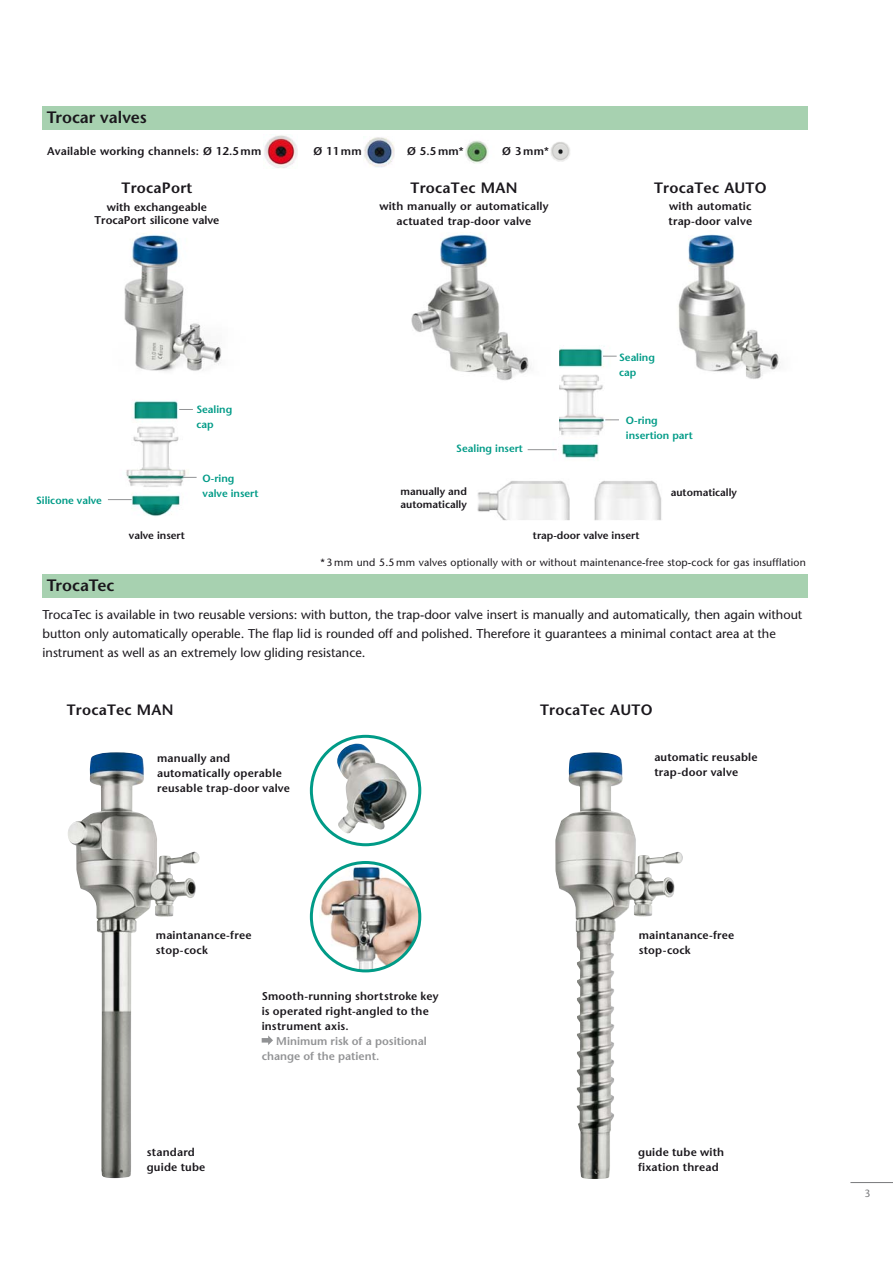
<style>
.page{position:relative;width:893px;height:1263px;background:#fff}
.page>*{position:absolute;margin:0;border:0;box-sizing:border-box;transform-origin:0 0}
.t1{font:600 16.5px "Stone Sans";color:#1a171c}
.t2{font:600 15px "Stone Sans";letter-spacing:.015em;color:#1a171c}
.t3{font:12.75px/18.8px "Stone Sans";color:#1a171c}
.t4{font:600 11.25px/15px "Stone Sans";letter-spacing:.015em;color:#1a171c}
.t5{font:600 11.25px/15px "Stone Sans";color:#929395}
.t6{font:10.5px "Stone Sans";letter-spacing:.015em;color:#1a171c}
.t7{font:600 10.5px/15px "Stone Sans";color:#009b87}
.t8{font:600 10.5px/13.5px "Stone Sans";color:#1a171c}
.t9{font:10.5px "Stone Sans";color:#797a7c}
.s1{color:#919294}
</style>
<div class="page">
<img style="left:477px;top:346px;width:185px;height:175px">
<img style="left:124px;top:233px;width:97px;height:138px">
<img style="left:465px;top:140px;width:24px;height:24px">
<img style="left:551px;top:142px;width:19px;height:20px">
<img style="left:364px;top:137px;width:31px;height:30px">
<img style="left:263px;top:135px;width:34px;height:34px">
<img style="left:411px;top:234px;width:147px;height:203px">
<img style="left:621px;top:234px;width:160px;height:205px">
<div style="left:43px;top:106px;width:765px;height:24px;background:#a7d1b0"></div>
<div style="left:43px;top:574px;width:765px;height:23px;background:#a7d1b0"></div>
<img style="left:68px;top:752px;width:132px;height:426px">
<img style="left:555px;top:752px;width:128px;height:427px">
<svg style="left:311px;top:741px;width:109px;height:99px"></svg>
<img style="left:336px;top:743px;width:71px;height:90px">
<div style="left:310px;top:735px;width:111px;height:111px;border:3px solid #009b87;border-radius:50%"></div>
<svg style="left:311px;top:864px;width:78px;height:85px"></svg>
<img style="left:320px;top:866px;width:100px;height:103px">
<div style="left:310px;top:861px;width:111px;height:111px;border:3px solid #009b87;border-radius:50%"></div>
<img style="left:108px;top:400px;width:88px;height:116px">
<svg style="left:183px;top:477px;width:14px;height:1px"></svg>
<svg style="left:179px;top:409px;width:14px;height:1px"></svg>
<svg style="left:603px;top:356px;width:14px;height:1px"></svg>
<svg style="left:108px;top:499px;width:24px;height:1px"></svg>
<svg style="left:605px;top:419px;width:14px;height:1px"></svg>
<svg style="left:528px;top:449px;width:29px;height:1px"></svg>
<svg style="left:262px;top:1035px;width:11px;height:10px"></svg>
<hr style="left:850px;top:1182px;width:43px;height:1px;background:#797a7c">
<h1 class="t1" style="left:47px;top:111px;width:102px">Trocar valves</h1>
<p class="t4" style="left:47px;top:145px;width:216px">Available working channels: Ø 12.5 mm</p>
<p class="t4" style="left:313px;top:145px;width:50px">Ø 11 mm</p>
<p class="t4" style="left:407px;top:145px;width:58px">Ø 5.5 mm*</p>
<p class="t4" style="left:502px;top:145px;width:48px">Ø 3 mm*</p>
<h2 class="t2" style="left:122px;top:182px;width:72px">TrocaPort</h2>
<h2 class="t2" style="left:411px;top:182px;width:108px">TrocaTec MAN</h2>
<h2 class="t2" style="left:654px;top:182px;width:114px">TrocaTec AUTO</h2>
<p class="t4" style="left:94px;top:201px;width:126px;line-height:13.5px;text-align:center">with exchangeable<br>TrocaPort silicone valve</p>
<p class="t4" style="left:379px;top:200px;width:171px;text-align:center">with manually or automatically actuated trap-door valve</p>
<p class="t4" style="left:668px;top:200px;width:85px">with automatic trap-door valve</p>
<p class="t7" style="left:196px;top:403px;width:37px">Sealing cap</p>
<p class="t7" style="left:36px;top:494px;width:68px">Silicone valve</p>
<p class="t8" style="left:129px;top:530px;width:57px">valve insert</p>
<h1 class="t1" style="left:47px;top:579px;width:69px">TrocaTec</h1>
<p class="t7" style="left:203px;top:472px;width:57px">O-ring valve insert</p>
<p class="t7" style="left:619px;top:351px;width:37px">Sealing cap</p>
<p class="t7" style="left:456px;top:442px;width:68px">Sealing insert</p>
<p class="t7" style="left:626px;top:414px;width:69px">O-ring insertion part</p>
<p class="t8" style="left:400px;top:486px;width:68px">manually and automatically</p>
<p class="t8" style="left:671px;top:487px;width:68px">automatically</p>
<p class="t8" style="left:533px;top:530px;width:108px">trap-door valve insert</p>
<p class="t6" style="left:320px;top:558px;width:487px">* 3 mm und 5.5 mm valves optionally with or without maintenance-free stop-cock for gas insufflation</p>
<p class="t3" style="left:43px;top:607px;width:761px">TrocaTec is available in two reusable versions: with button, the trap-door valve insert is manually and automatically, then again without button only automatically operable. The flap lid is rounded off and polished. Therefore it guarantees a minimal contact area at the instrument as well as an extremely low gliding resistance.</p>
<h2 class="t2" style="left:67px;top:704px;width:108px">TrocaTec MAN</h2>
<h2 class="t2" style="left:540px;top:704px;width:114px">TrocaTec AUTO</h2>
<p class="t4" style="left:157px;top:751px;width:134px">manually and automatically operable reusable trap-door valve</p>
<p class="t4" style="left:654px;top:751px;width:105px">automatic reusable trap-door valve</p>
<p class="t4" style="left:156px;top:928px;width:97px">maintanance-free stop-cock</p>
<p class="t4" style="left:639px;top:928px;width:97px">maintanance-free stop-cock</p>
<p class="t4" style="left:147px;top:1145px;width:60px">standard guide tube</p>
<p class="t4" style="left:262px;top:990px;width:178px">Smooth-running shortstroke key is operated right-angled to the instrument axis.</p>
<p class="t5" style="left:262px;top:1035px;width:167px;text-indent:15px">Minimum risk of a positional change of the patient<span class="s1">.</span></p>
<p class="t4" style="left:638px;top:1145px;width:88px">guide tube with fixation thread</p>
<p class="t9" style="left:864px;top:1189px;width:8px">3</p>
</div>
